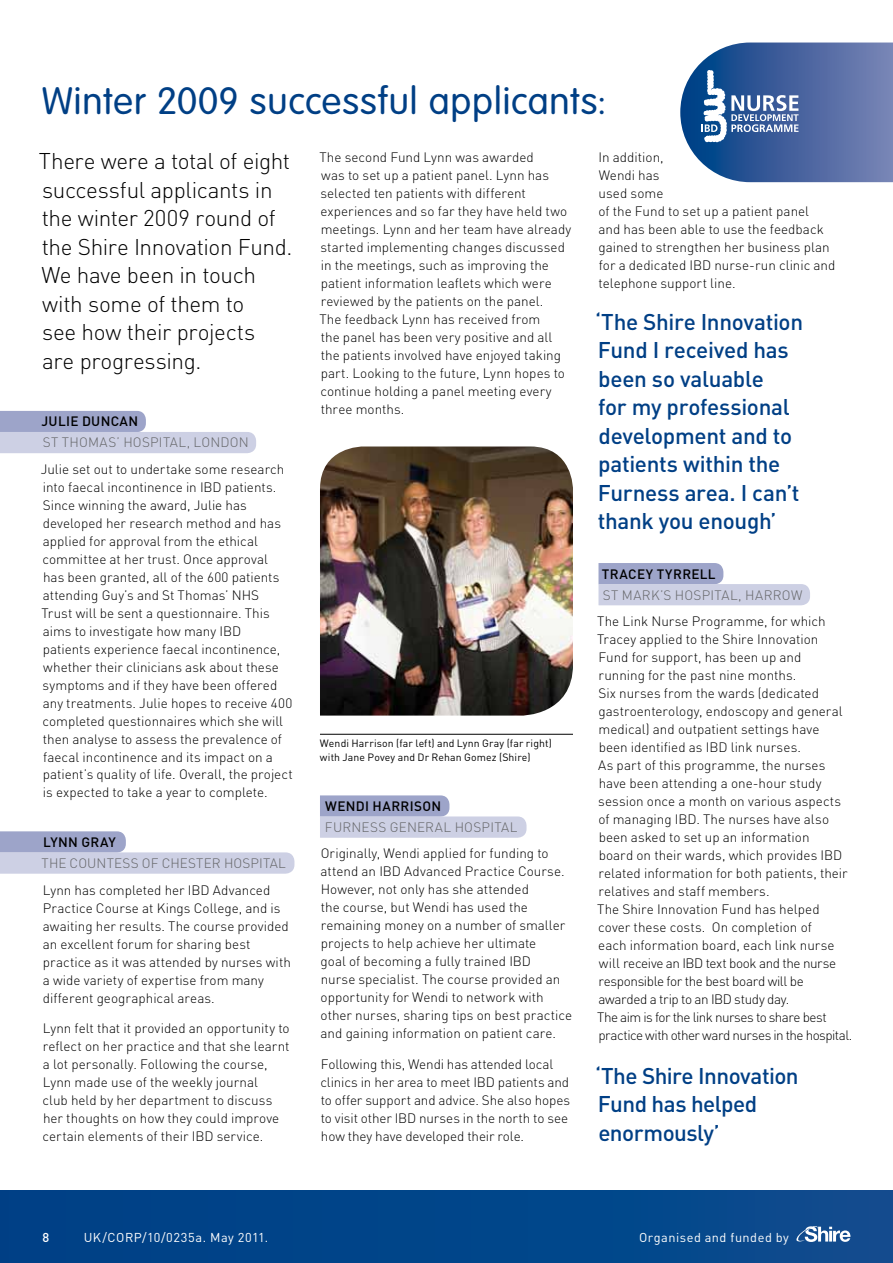
<style>
.page{position:relative;width:893px;height:1263px;background:#fff}
.page>*{position:absolute;margin:0;border:0;box-sizing:border-box;transform-origin:0 0}
.t1{font:300 37.5px "VAG Rounded";letter-spacing:.02em;color:#003f85}
.t2{font:500 22.5px/28.5px "DIN";letter-spacing:-.015em;color:#003f85}
.t3{font:300 22.5px/28.5px "DIN";letter-spacing:-.015em;color:#000}
.t4{font:300 13.5px/18px "DIN";color:#000}
.t5{font:300 13.5px "DIN";letter-spacing:.02em;color:#646567}
.t6{font:500 13.5px "DIN";letter-spacing:.075em;color:#000}
.t7{font:12.75px "DIN";letter-spacing:.04em;color:#fff}
.t8{font:500 12.75px "DIN";color:#fff}
.t9{font:10.5px/13.5px "DIN";letter-spacing:.015em;color:#000}
</style>
<div class="page">
<div style="left:0;top:1191px;width:893px;height:72px;background:linear-gradient(to right,#003f85,#0b4b8e)"></div>
<svg style="left:0;top:411px;width:256px;height:42px"></svg>
<svg style="left:0;top:831px;width:294px;height:43px"></svg>
<svg style="left:598px;top:563px;width:212px;height:42px"></svg>
<svg style="left:320px;top:795px;width:207px;height:43px"></svg>
<svg style="left:680px;top:43px;width:213px;height:139px;background:#5b77ab"></svg>
<img style="left:320px;top:446px;width:253px;height:270px">
<hr style="left:320px;top:734px;width:253px;height:1px;background:#000">
<svg style="left:796px;top:1226px;width:54px;height:16px"></svg>
<h1 class="t1" style="left:42px;top:80px;width:566px">Winter 2009 successful applicants:</h1>
<h2 class="t3" style="left:39px;top:147px;width:255px">There were a total of eight successful applicants in the winter 2009 round of the Shire Innovation Fund.<br>We have been in touch with some of them to<br>see how their projects<br>are progressing.</h2>
<p class="t4" style="left:598px;top:148px;width:239px">In addition,<br>Wendi has<br>used some<br>of the Fund to set up a patient panel<br>and has been able to use the feedback gained to strengthen her business plan for a dedicated IBD nurse-run clinic and telephone support line.</p>
<h2 class="t2" style="left:595px;top:306px;width:209px">‘The Shire Innovation<br>Fund I received has been so valuable<br>for my professional development and to patients within the<br>Furness area. I can’t thank you enough’</h2>
<p class="t6" style="left:602px;top:565px;width:115px">Tracey Tyrrell</p>
<p class="t5" style="left:603px;top:586px;width:91px">St Mark’s Hospital</p>
<p class="t5" style="left:738px;top:586px;width:55px">, Harrow</p>
<p class="t4" style="left:597px;top:612px;width:257px">The Link Nurse Programme, for which Tracey applied to the Shire Innovation<br>Fund for support, has been up and<br>running for the past nine months.<br>Six nurses from the wards (dedicated gastroenterology, endoscopy and general medical) and outpatient settings have<br>been identified as IBD link nurses.<br>As part of this programme, the nurses have been attending a one-hour study session once a month on various aspects of managing IBD. The nurses have also been asked to set up an information<br>board on their wards, which provides IBD related information for both patients, their relatives and staff members.<br>The Shire Innovation Fund has helped cover these costs. On completion of<br>each information board, each link nurse will receive an IBD text book and the nurse responsible for the best board will be awarded a trip to an IBD study day.<br>The aim is for the link nurses to share best practice with other ward nurses in the hospital.</p>
<h2 class="t2" style="left:595px;top:1061px;width:205px">‘The Shire Innovation<br>Fund has helped enormously’</h2>
<p class="t4" style="left:319px;top:148px;width:253px">The second Fund Lynn was awarded<br>was to set up a patient panel. Lynn has selected ten patients with different experiences and so far they have held two meetings. Lynn and her team have already started implementing changes discussed in the meetings, such as improving the patient information leaflets which were reviewed by the patients on the panel.<br>The feedback Lynn has received from<br>the panel has been very positive and all the patients involved have enjoyed taking part. Looking to the future, Lynn hopes to continue holding a panel meeting every three months.</p>
<p class="t6" style="left:42px;top:412px;width:98px">Julie Duncan</p>
<p class="t5" style="left:43px;top:434px;width:37px">St Thomas</p>
<p class="t5" style="left:116px;top:434px;width:25px">’ Hospital</p>
<p class="t5" style="left:187px;top:434px;width:25px">, London</p>
<p class="t4" style="left:41px;top:459px;width:253px">Julie set out to undertake some research into faecal incontinence in IBD patients.<br>Since winning the award, Julie has developed her research method and has applied for approval from the ethical committee at her trust. Once approval<br>has been granted, all of the 600 patients attending Guy’s and St Thomas’ NHS<br>Trust will be sent a questionnaire. This aims to investigate how many IBD<br>patients experience faecal incontinence, whether their clinicians ask about these symptoms and if they have been offered any treatments. Julie hopes to receive 400 completed questionnaires which she will then analyse to assess the prevalence of faecal incontinence and its impact on a patient’s quality of life. Overall, the project is expected to take a year to complete.</p>
<p class="t6" style="left:43px;top:833px;width:73px">Lynn Gray</p>
<p class="t5" style="left:42px;top:855px;width:47px">Th e Count</p>
<p class="t5" style="left:114px;top:855px;width:128px">ess of Ch ester Hospital</p>
<p class="t4" style="left:43px;top:880px;width:250px">Lynn has completed her IBD Advanced Practice Course at Kings College, and is awaiting her results. The course provided an excellent forum for sharing best practice as it was attended by nurses with a wide variety of expertise from many different geographical areas.</p>
<p class="t4" style="left:43px;top:1019px;width:249px">Lynn felt that it provided an opportunity to reflect on her practice and that she learnt a lot personally. Following the course, Lynn made use of the weekly journal<br>club held by her department to discuss her thoughts on how they could improve certain elements of their IBD service.</p>
<p class="t9" style="left:320px;top:736px;width:233px">Wendi Harrison (far left) and Lynn Gray (far right) with Jane Povey and Dr Rehan Gomez (Shire)</p>
<p class="t6" style="left:325px;top:797px;width:117px">Wendi Harrison</p>
<p class="t5" style="left:325px;top:818px;width:148px">Fu rn ess Gen eral Hospital</p>
<p class="t4" style="left:321px;top:844px;width:253px">Originally, Wendi applied for funding to attend an IBD Advanced Practice Course.<br>However, not only has she attended<br>the course, but Wendi has used the remaining money on a number of smaller projects to help achieve her ultimate<br>goal of becoming a fully trained IBD<br>nurse specialist. The course provided an opportunity for Wendi to network with other nurses, sharing tips on best practice and gaining information on patient care.</p>
<p class="t4" style="left:320px;top:1055px;width:251px">Following this, Wendi has attended local clinics in her area to meet IBD patients and to offer support and advice. She also hopes to visit other IBD nurses in the north to see how they have developed their role.</p>
<p class="t8" style="left:43px;top:1229px;width:8px">8</p>
<p class="t7" style="left:84px;top:1229px;width:186px">UK/CORP/10/0235a. May 2011.</p>
<p class="t7" style="left:639px;top:1229px;width:151px">Organised and funded by</p>
</div>
